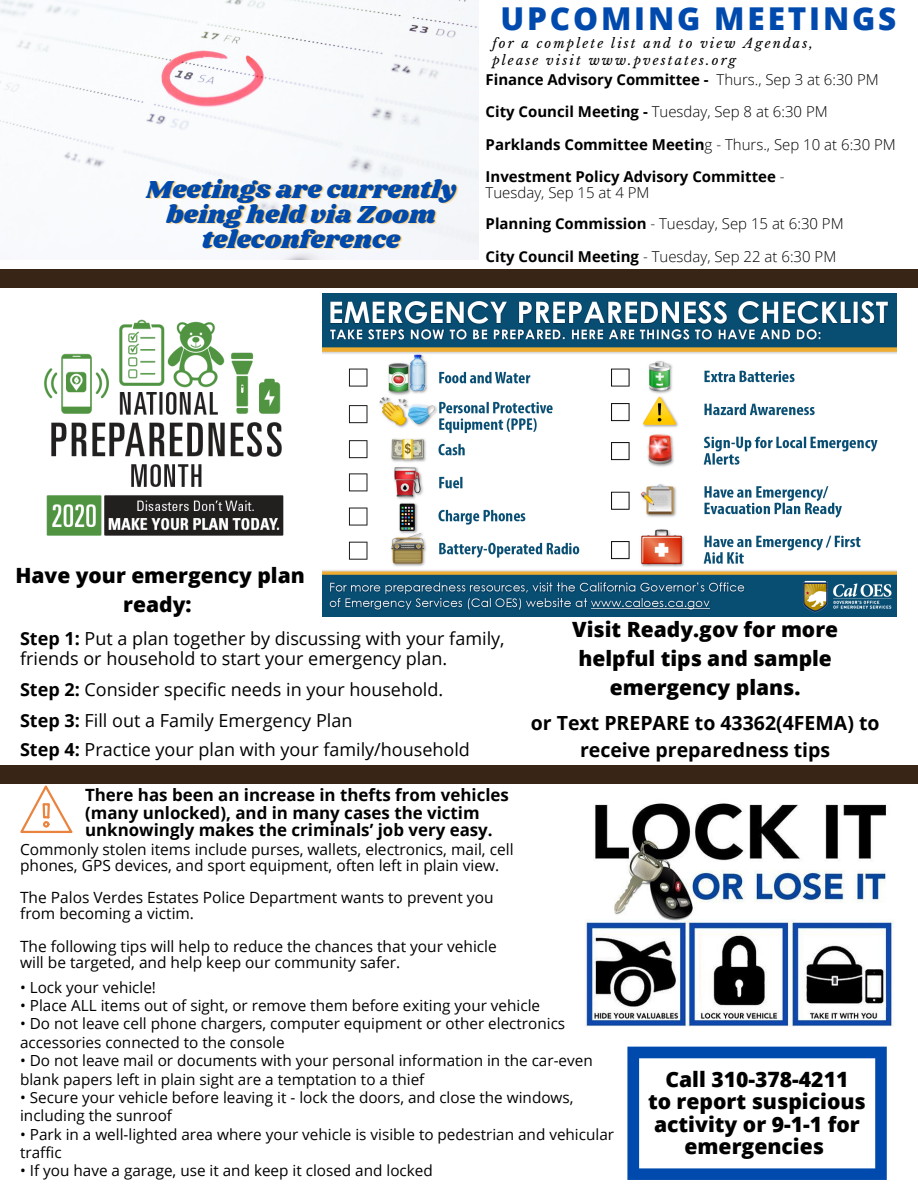
<style>
.page{position:relative;width:918px;height:1188px;background:#fff}
.page>*{position:absolute;margin:0;border:0;box-sizing:border-box;transform-origin:0 0}
.t1{font:800 31.5px "Open Sans";letter-spacing:.09em;color:#004aad}
.t2{font:25.5px/24.8px "Shrikhand";color:#004aad;text-align:center}
.t3{font:800 21.15px/22.5px "Open Sans";color:#000;text-align:center}
.t4{font:800 21px/29.2px "Open Sans";color:#000;text-align:center}
.t5{font:700 19.5px/27px "Open Sans";color:#000;text-align:center}
.t6{font:18px/19.2px "Open Sans";color:#000}
.t7{font:700 16.95px/17.9px "Open Sans";color:#000}
.t8{font:15.45px/16.2px "Open Sans";color:#000}
.t9{font:15.3px/18.3px "Open Sans";color:#000}
.t10{font:700 15px/32.5px "Open Sans";color:#000}
.t11{font:300 15px/32px "Open Sans";color:#000}
.t12{font:italic 13.05px/17.4px "Libre Baskerville";letter-spacing:.16em;color:#000}
.s1{font-weight:300}
.s2{font-weight:700}
</style>
<div class="page">
<img style="left:0;top:0;width:479px;height:259px">
<div style="left:0;top:766px;width:420px;height:18px;background:#392515"></div>
<div style="left:0;top:269px;width:479px;height:18px;background:#392515"></div>
<img style="left:322px;top:294px;width:574px;height:323px">
<img style="left:44px;top:319px;width:240px;height:217px">
<svg style="left:20px;top:785px;width:53px;height:48px"></svg>
<img style="left:584px;top:803px;width:310px;height:224px">
<svg style="left:627px;top:1047px;width:260px;height:133px"></svg>
<div style="left:407px;top:766px;width:511px;height:18px;background:#392515"></div>
<div style="left:470px;top:269px;width:448px;height:18px;background:#392515"></div>
<h2 class="t2" style="left:146px;top:178px;width:312px">Meetings are currently being held via Zoom teleconference</h2>
<h1 class="t1" style="left:500px;top:-3px;width:397px">UPCOMING MEETINGS</h1>
<p class="t12" style="left:492px;top:35px;width:322px">for a complete list and to view Agendas, please visit www.pvestates.org</p>
<p class="t10" style="left:486px;top:63px;width:412px">Finance Advisory Committee - <span class="s1">Thurs., Sep 3 at 6:30 PM </span>City Council Meeting - <span class="s1">Tuesday, Sep 8 at 6:30 PM </span>Parklands Committee Meetin<span class="s1">g - Thurs., Sep 10 at 6:30 PM </span>Investment Policy Advisory Committee <span class="s1">-</span></p>
<p class="t11" style="left:486px;top:176px;width:360px">Tuesday, Sep 15 at 4 PM<br><span class="s2">Planning Commission</span> - Tuesday, Sep 15 at 6:30 PM<br><span class="s2">City Council Meeting</span> - Tuesday, Sep 22 at 6:30 PM</p>
<h3 class="t4" style="left:15px;top:560px;width:291px">Have your emergency plan ready:</h3>
<p class="t6" style="left:20px;top:629px;width:486px"><span class="s2">Step 1:</span> Put a plan together by discussing with your family, friends or household to start your emergency plan.</p>
<p class="t6" style="left:20px;top:673px;width:425px;line-height:31.3px"><span class="s2">Step 2:</span> Consider specific needs in your household.<br><span class="s2">Step 3:</span> Fill out a Family Emergency Plan</p>
<p class="t6" style="left:20px;top:740px;width:451px"><span class="s2">Step 4:</span> Practice your plan with your family/household</p>
<p class="t7" style="left:85px;top:785px;width:425px">There has been an increase in thefts from vehicles (many unlocked), and in many cases the victim unknowingly makes the criminals’ job very easy.</p>
<p class="t8" style="left:20px;top:841px;width:495px">Commonly stolen items include purses, wallets, electronics, mail, cell phones, GPS devices, and sport equipment, often left in plain view.</p>
<p class="t8" style="left:20px;top:889px;width:475px">The Palos Verdes Estates Police Department wants to prevent you from becoming a victim.</p>
<p class="t8" style="left:20px;top:938px;width:478px">The following tips will help to reduce the chances that your vehicle will be targeted, and help keep our community safer.</p>
<h3 class="t4" style="left:572px;top:614px;width:268px">Visit Ready.gov for more helpful tips and sample emergency plans.</h3>
<p class="t5" style="left:531px;top:709px;width:350px">or Text PREPARE to 43362(4FEMA) to receive preparedness tips</p>
<p class="t9" style="left:20px;top:978px;width:137px">• Lock your vehicle!</p>
<p class="t9" style="left:20px;top:996px;width:522px">• Place ALL items out of sight, or remove them before exiting your vehicle</p>
<p class="t9" style="left:20px;top:1014px;width:547px">• Do not leave cell phone chargers, computer equipment or other electronics accessories connected to the console</p>
<p class="t9" style="left:20px;top:1051px;width:574px">• Do not leave mail or documents with your personal information in the car-even blank papers left in plain sight are a temptation to a thief</p>
<p class="t9" style="left:20px;top:1088px;width:555px">• Secure your vehicle before leaving it - lock the doors, and close the windows, including the sunroof</p>
<p class="t9" style="left:20px;top:1125px;width:596px">• Park in a well-lighted area where your vehicle is visible to pedestrian and vehicular traffic</p>
<p class="t9" style="left:20px;top:1161px;width:414px">• If you have a garage, use it and keep it closed and locked</p>
<h3 class="t3" style="left:648px;top:1067px;width:219px">Call 310-378-4211<br>to report suspicious activity or 9-1-1 for emergencies</h3>
</div>
